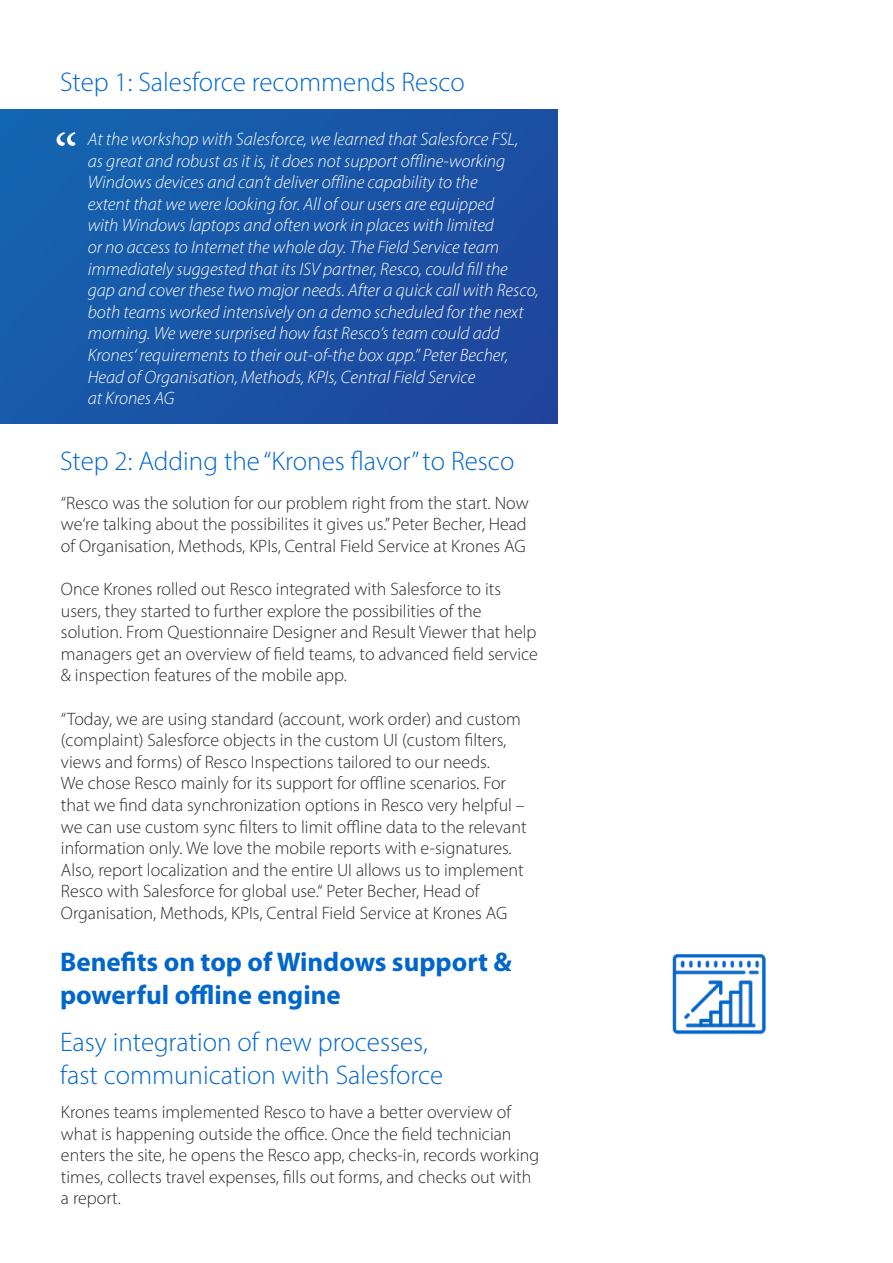
<style>
.page{position:relative;width:893px;height:1263px;background:#fff}
.page>*{position:absolute;margin:0;border:0;box-sizing:border-box;transform-origin:0 0}
.t1{font:60px "Minion Pro";color:#fff}
.t2{font:300 27px/32.4px "Myriad Pro";color:#06c}
.t3{font:700 27px/32.4px "Myriad Pro";color:#06c}
.t4{font:300 18px/21.6px "Myriad Pro";color:#292829}
.t5{font:italic 300 18px/21.6px "Myriad Pro";color:#fff}
</style>
<div class="page">
<div style="left:0;top:110px;width:558px;height:313px;background:linear-gradient(to right,#1561ae,#1e499f)"></div>
<img style="left:672px;top:954px;width:94px;height:81px">
<h2 class="t2" style="left:60px;top:66px;width:406px">Step 1: Salesforce recommends Resco</h2>
<h1 class="t1" style="left:54px;top:116px;width:25px">“</h1>
<p class="t5" style="left:88px;top:128px;width:452px">At the workshop with Salesforce, we learned that Salesforce FSL,<br>as great and robust as it is, it does not support offline-working Windows devices and can’t deliver offline capability to the<br>extent that we were looking for. All of our users are equipped<br>with Windows laptops and often work in places with limited<br>or no access to Internet the whole day. The Field Service team immediately suggested that its ISV partner, Resco, could fill the gap and cover these two major needs. After a quick call with Resco, both teams worked intensively on a demo scheduled for the next morning. We were surprised how fast Resco‘s team could add Krones‘ requirements to their out-of-the box app.” Peter Becher, Head of Organisation, Methods, KPIs, Central Field Service<br>at Krones AG</p>
<h2 class="t2" style="left:60px;top:445px;width:456px">Step 2: Adding the “Krones flavor” to Resco</h2>
<p class="t4" style="left:61px;top:492px;width:469px;text-align:justify">“Resco was the solution for our problem right from the start. Now we‘re talking about the possibilites it gives us.” Peter Becher, Head of Organisation, Methods, KPIs, Central Field Service at Krones AG</p>
<p class="t4" style="left:61px;top:578px;width:478px">Once Krones rolled out Resco integrated with Salesforce to its users, they started to further explore the possibilities of the solution. From Questionnaire Designer and Result Viewer that help managers get an overview of field teams, to advanced field service &amp; inspection features of the mobile app.</p>
<p class="t4" style="left:61px;top:708px;width:467px">“Today, we are using standard (account, work order) and custom (complaint) Salesforce objects in the custom UI (custom filters, views and forms) of Resco Inspections tailored to our needs.<br>We chose Resco mainly for its support for offline scenarios. For that we find data synchronization options in Resco very helpful – we can use custom sync filters to limit offline data to the relevant information only. We love the mobile reports with e-signatures.<br>Also, report localization and the entire UI allows us to implement Resco with Salesforce for global use.“ Peter Becher, Head of Organisation, Methods, KPIs, Central Field Service at Krones AG</p>
<h2 class="t3" style="left:60px;top:945px;width:453px">Benefits on top of Windows support &amp; powerful offline engine</h2>
<h2 class="t2" style="left:60px;top:1026px;width:385px">Easy integration of new processes, fast communication with Salesforce</h2>
<p class="t4" style="left:61px;top:1101px;width:480px">Krones teams implemented Resco to have a better overview of what is happening outside the office. Once the field technician enters the site, he opens the Resco app, checks-in, records working times, collects travel expenses, fills out forms, and checks out with a report.</p>
</div>
